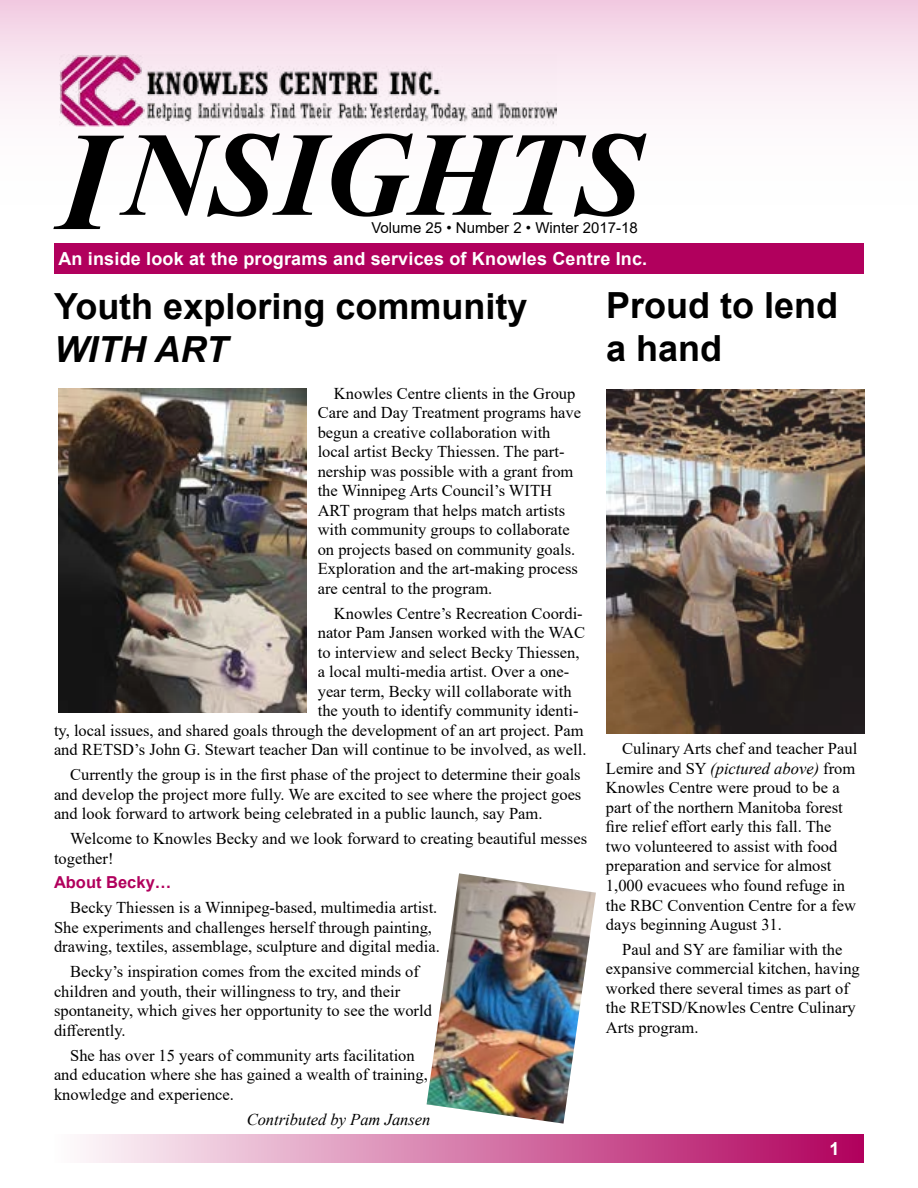
<style>
.page{position:relative;width:918px;height:1188px;background:#fff}
.page>*{position:absolute;margin:0;border:0;box-sizing:border-box;transform-origin:0 0}
.t1{font:italic 700 120px "Times New Roman";color:#000}
.t2{font:700 36px/43.2px "Arial";color:#000}
.t3{font:italic 700 36px "Arial";color:#000}
.t4{font:700 18px "Arial";letter-spacing:.01em;color:#fff}
.t5{font:16.5px/19.5px "Times New Roman";color:#000}
.t6{font:italic 16.5px "Times New Roman";color:#000}
.t7{font:700 16.5px "Arial";color:#b1005d}
.t8{font:15px "Arial";color:#000}
.s1{font-size:141px}
.s2{font-style:italic}
</style>
<div class="page">
<svg style="left:0;top:0;width:918px;height:127px"></svg>
<div style="left:54px;top:243px;width:810px;height:31px;background:#b1005d"></div>
<div style="left:54px;top:1134px;width:810px;height:28px;background:linear-gradient(to right,#fefdfd,#b1005d)"></div>
<img style="left:59px;top:54px;width:497px;height:72px">
<img style="left:58px;top:389px;width:249px;height:324px">
<img style="left:427px;top:873px;width:169px;height:251px">
<img style="left:606px;top:390px;width:258px;height:344px">
<h1 class="t1" style="left:58px;top:91px;width:586px"><span class="s1">I</span>NSIGHTS</h1>
<p class="t8" style="left:371px;top:217px;width:268px">Volume 25 • Number 2 • Winter 2017-18</p>
<p class="t4" style="left:58px;top:246px;width:590px">An inside look at the programs and services of Knowles Centre Inc.</p>
<h2 class="t2" style="left:54px;top:285px;width:475px">Youth exploring community</h2>
<h2 class="t3" style="left:54px;top:326px;width:175px">WITH ART</h2>
<p class="t5" style="left:318px;top:383px;width:265px;text-indent:16px">Knowles Centre clients in the Group Care and Day Treatment programs have begun a creative collaboration with local artist Becky Thiessen. The part&shy;nership was possible with a grant from the Winnipeg Arts Council’s WITH ART program that helps match artists with community groups to collaborate on projects based on community goals.<br>Exploration and the art-making process are central to the program.</p>
<p class="t5" style="left:334px;top:603px;width:250px">Knowles Centre’s Recreation Coordi-</p>
<p class="t5" style="left:318px;top:622px;width:269px">nator Pam Jansen worked with the WAC</p>
<p class="t5" style="left:318px;top:642px;width:263px">to interview and select Becky Thiessen,</p>
<p class="t5" style="left:318px;top:661px;width:253px">a local multi-media artist. Over a one-</p>
<p class="t5" style="left:318px;top:681px;width:255px">year term, Becky will collaborate with</p>
<p class="t5" style="left:318px;top:700px;width:262px">the youth to identify community identi-</p>
<p class="t5" style="left:54px;top:720px;width:531px">ty, local issues, and shared goals through the development of an art project. Pam</p>
<p class="t5" style="left:54px;top:739px;width:534px">and RETSD’s John G. Stewart teacher Dan will continue to be involved, as well.</p>
<p class="t5" style="left:54px;top:764px;width:529px;text-align:justify;text-indent:16px">Currently the group is in the first phase of the project to determine their goals and develop the project more fully. We are excited to see where the project goes and look forward to artwork being celebrated in a public launch, say Pam.</p>
<p class="t5" style="left:54px;top:828px;width:535px;text-indent:16px">Welcome to Knowles Becky and we look forward to creating beautiful messes together!</p>
<p class="t7" style="left:54px;top:871px;width:119px">About Becky…</p>
<p class="t5" style="left:54px;top:898px;width:387px;text-indent:16px">Becky Thiessen is a Winnipeg-based, multimedia artist.<br>She experiments and challenges herself through painting, drawing, textiles, assemblage, sculpture and digital media.</p>
<p class="t5" style="left:54px;top:961px;width:379px;text-indent:16px">Becky’s inspiration comes from the excited minds of children and youth, their willingness to try, and their spontaneity, which gives her opportunity to see the world differently.</p>
<p class="t5" style="left:54px;top:1045px;width:375px;text-indent:16px">She has over 15 years of community arts facilitation and education where she has gained a wealth of training, knowledge and experience.</p>
<p class="t6" style="left:247px;top:1108px;width:185px">Contributed by Pam Jansen</p>
<h2 class="t2" style="left:606px;top:284px;width:234px">Proud to lend a hand</h2>
<p class="t5" style="left:606px;top:739px;width:253px;text-indent:16px">Culinary Arts chef and teacher Paul Lemire and SY <span class="s2">(pictured above)</span> from Knowles Centre were proud to be a part of the northern Manitoba forest fire relief effort early this fall. The two volunteered to assist with food preparation and service for almost 1,000 evacuees who found refuge in the RBC Convention Centre for a few days beginning August 31.</p>
<p class="t5" style="left:606px;top:939px;width:255px;text-indent:16px">Paul and SY are familiar with the expansive commercial kitchen, having worked there several times as part of the RETSD/Knowles Centre Culinary<br>Arts program.</p>
<p class="t4" style="left:829px;top:1136px;width:12px">1</p>
</div>
